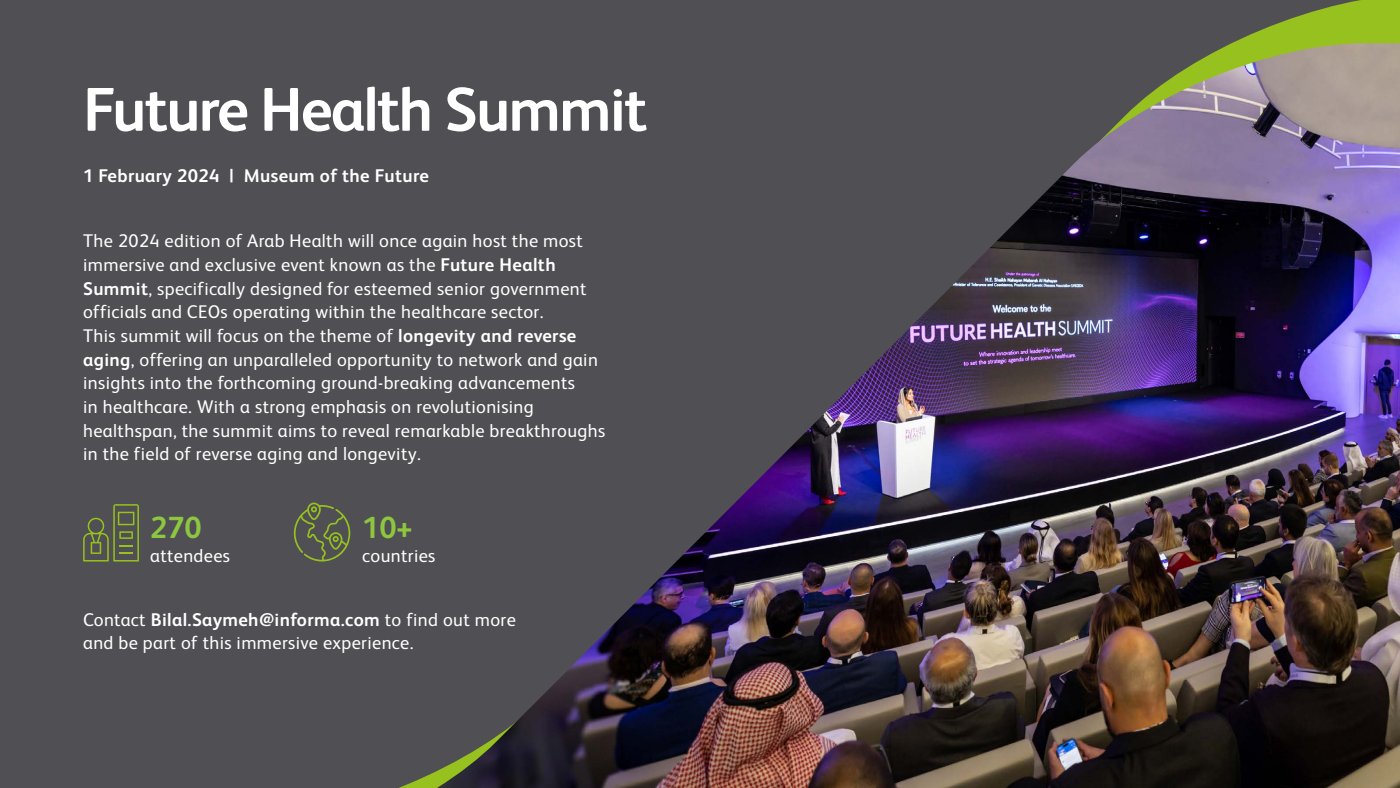
<style>
.page{position:relative;width:1400px;height:788px;background:#504f53}
.page>*{position:absolute;margin:0;border:0;box-sizing:border-box;transform-origin:0 0}
.t1{font:700 61.77px "FS Albert";letter-spacing:-.03em;color:#fff}
.t2{font:700 30.54px "FS Albert";color:#8dc63f}
.t3{font:18.38px/23.6px "FS Albert";letter-spacing:.02em;color:#fff}
.t4{font:700 18.38px "FS Albert";letter-spacing:.02em;color:#fff}
.s1{font-weight:700}
</style>
<div class="page">
<img style="left:437px;top:43px;width:963px;height:745px">
<h1 class="t1" style="left:83px;top:74px;width:566px">Future Health Summit</h1>
<p class="t4" style="left:244px;top:165px;width:187px">Museum of the Future</p>
<p class="t4" style="left:83px;top:165px;width:138px">1 February 2024</p>
<p class="t4" style="left:230px;top:165px;width:6px">|</p>
<p class="t3" style="left:83px;top:229px;width:524px">The 2024 edition of Arab Health will once again host the most immersive and exclusive event known as the <span class="s1">Future Health Summit</span>, specifically designed for esteemed senior government officials and CEOs operating within the healthcare sector.<br>This summit will focus on the theme of <span class="s1">longevity and reverse aging</span>, offering an unparalleled opportunity to network and gain insights into the forthcoming ground-breaking advancements<br>in healthcare. With a strong emphasis on revolutionising healthspan, the summit aims to reveal remarkable breakthroughs in the field of reverse aging and longevity.</p>
<h2 class="t2" style="left:150px;top:509px;width:53px">270</h2>
<p class="t3" style="left:150px;top:543px;width:81px">attendees</p>
<h2 class="t2" style="left:362px;top:509px;width:52px">10+</h2>
<p class="t3" style="left:362px;top:543px;width:75px">countries</p>
<p class="t3" style="left:83px;top:607px;width:434px">Contact <span class="s1">Bilal.Saymeh@informa.com</span> to find out more and be part of this immersive experience.</p>
</div>
